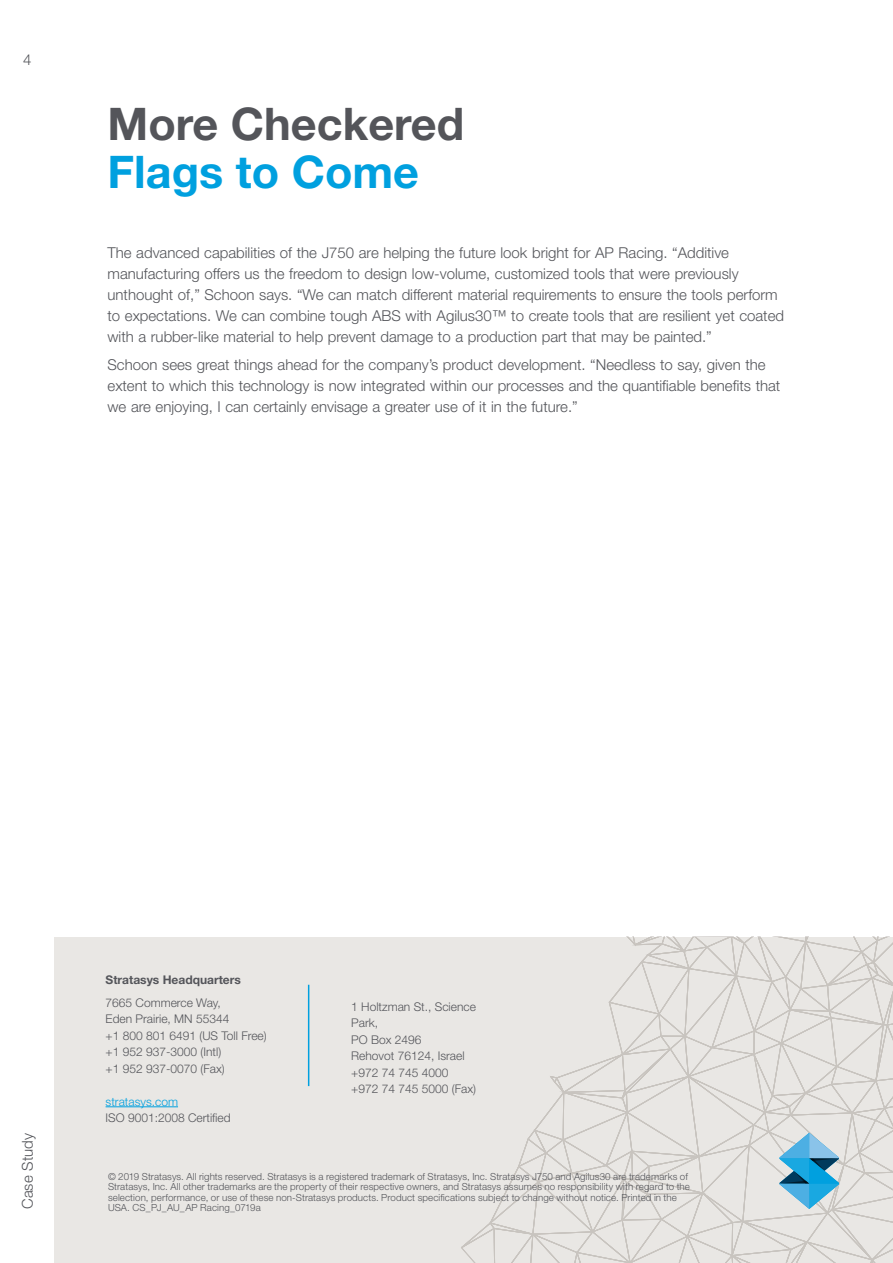
<style>
.page{position:relative;width:893px;height:1263px;background:#fff}
.page>*{position:absolute;margin:0;border:0;box-sizing:border-box;transform-origin:0 0}
.t1{font:700 45px "Helvetica Neue LT Std";color:#54555a}
.t2{font:700 45px "Helvetica Neue LT Std";color:#00a0df}
.t3{font:300 15px/21px "Helvetica Neue LT Std";color:#54555a}
.t4{font:300 12px/16.5px "Helvetica Neue LT Std";color:#54555a}
.t5{font:700 12px "Helvetica Neue LT Std";color:#54555a}
.t6{font:300 12px "Helvetica Neue LT Std";color:#00a0df}
.t7{font:300 9.75px/10.5px "Helvetica Neue LT Std";letter-spacing:.01em;color:#54555a}
</style>
<div class="page">
<div style="left:54px;top:937px;width:839px;height:326px;background:#e9e7e4"></div>
<hr style="left:308px;top:985px;width:1px;height:101px;background:#00a0df">
<svg style="left:461px;top:937px;width:432px;height:326px"></svg>
<hr style="left:106px;top:1106px;width:72px;height:1px;background:#00a0df">
<p class="t3" style="left:23px;top:49px;width:10px">4</p>
<h1 class="t1" style="left:108px;top:96px;width:358px">More Checkered</h1>
<h1 class="t2" style="left:108px;top:144px;width:313px">Flags to Come</h1>
<p class="t3" style="left:108px;top:242px;width:678px">The advanced capabilities of the J750 are helping the future look bright for AP Racing. “Additive manufacturing offers us the freedom to design low-volume, customized tools that were previously unthought of,” Schoon says. “We can match different material requirements to ensure the tools perform to expectations. We can combine tough ABS with Agilus30™ to create tools that are resilient yet coated with a rubber-like material to help prevent damage to a production part that may be painted.”</p>
<p class="t3" style="left:108px;top:354px;width:674px">Schoon sees great things ahead for the company’s product development. “Needless to say, given the extent to which this technology is now integrated within our processes and the quantifiable benefits that we are enjoying, I can certainly envisage a greater use of it in the future.”</p>
<p class="t3" style="left:17px;top:1209px;width:77px;rotate:-90deg">Case Study</p>
<p class="t5" style="left:106px;top:972px;width:137px">Stratasys Headquarters</p>
<p class="t4" style="left:106px;top:994px;width:163px">7665 Commerce Way,<br>Eden Prairie, MN 55344<br>+1 800 801 6491 (US Toll Free) +1 952 937-3000 (Intl)<br>+1 952 937-0070 (Fax)</p>
<p class="t6" style="left:106px;top:1094px;width:74px">stratasys.com</p>
<p class="t4" style="left:106px;top:1109px;width:127px">ISO 9001:2008 Certified</p>
<p class="t4" style="left:351px;top:998px;width:126px">1 Holtzman St., Science<br>Park,<br>PO Box 2496<br>Rehovot 76124, Israel +972 74 745 4000 +972 74 745 5000 (Fax)</p>
<p class="t7" style="left:108px;top:1171px;width:583px">© 2019 Stratasys. All rights reserved. Stratasys is a registered trademark of Stratasys, Inc. Stratasys J750 and Agilus30 are trademarks of Stratasys, Inc. All other trademarks are the property of their respective owners, and Stratasys assumes no responsibility with regard to the selection, performance, or use of these non-Stratasys products. Product specifications subject to change without notice. Printed in the USA. CS_PJ_AU_AP Racing_0719a</p>
</div>
